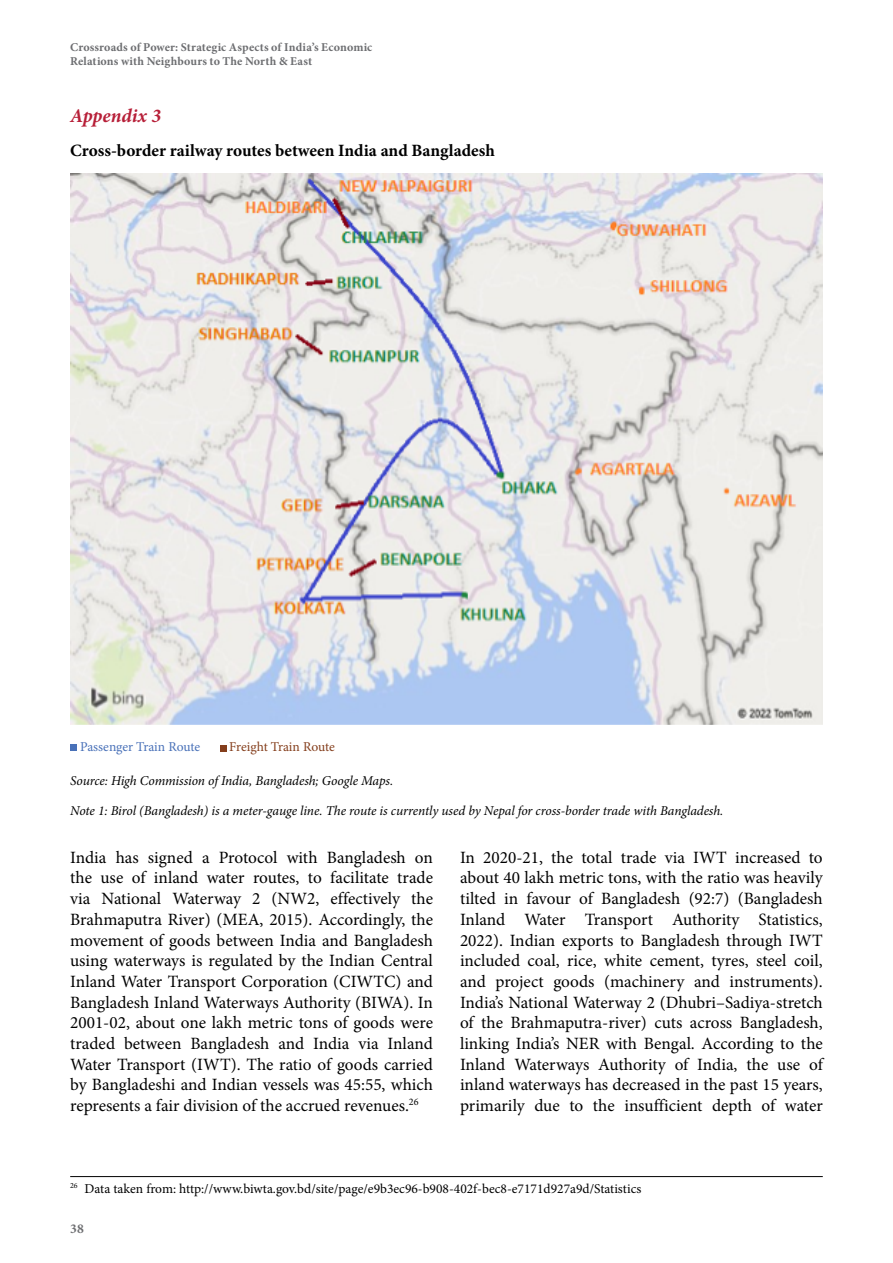
<style>
.page{position:relative;width:893px;height:1263px;background:#fff}
.page>*{position:absolute;margin:0;border:0;box-sizing:border-box;transform-origin:0 0}
.t1{font:italic 700 19.5px "Minion Pro";letter-spacing:-.005em;color:#b71f38}
.t2{font:17.25px/20.7px "Minion Pro";color:#000;text-align:justify}
.t3{font:700 17.25px "Minion Pro";color:#000}
.t4{font:italic 13.5px "Minion Pro";letter-spacing:-.01em;color:#000}
.t5{font:13.5px "Minion Pro";color:#000}
.t6{font:13.5px "Minion Pro";letter-spacing:-.005em;color:#4971b8}
.t7{font:13.5px "Minion Pro";letter-spacing:-.01em;color:#843e1c}
.t8{font:700 13.5px "Minion Pro";color:#6d6e71}
.t9{font:700 12px/14.4px "Minion Pro";letter-spacing:.01em;color:#6d6e71}
</style>
<div class="page">
<hr style="left:70px;top:1176px;width:753px;height:1px;background:#000">
<img style="left:70px;top:173px;width:753px;height:552px">
<svg style="left:220px;top:745px;width:6px;height:6px"></svg>
<svg style="left:70px;top:745px;width:6px;height:6px"></svg>
<p class="t9" style="left:70px;top:40px;width:304px">Crossroads of Power: Strategic Aspects of India’s Economic<br>Relations with Neighbours to The North &amp; East</p>
<p class="t1" style="left:70px;top:102px;width:92px">Appendix 3</p>
<p class="t3" style="left:70px;top:139px;width:426px">Cross-border railway routes between India and Bangladesh</p>
<p class="t6" style="left:80px;top:737px;width:122px">Passenger Train Route</p>
<p class="t7" style="left:229px;top:738px;width:107px">Freight Train Route</p>
<p class="t4" style="left:70px;top:772px;width:325px">Source: High Commission of India, Bangladesh; Google Maps.</p>
<p class="t4" style="left:70px;top:801px;width:655px">Note 1: Birol (Bangladesh) is a meter-gauge line. The route is currently used by Nepal for cross-border trade with Bangladesh.</p>
<p class="t2" style="left:70px;top:847px;width:364px">India has signed a Protocol with Bangladesh on the use of inland water routes, to facilitate trade via National Waterway 2 (NW2, effectively the Brahmaputra River) (MEA, 2015). Accordingly, the movement of goods between India and Bangladesh using waterways is regulated by the Indian Central Inland Water Transport Corporation (CIWTC) and Bangladesh Inland Waterways Authority (BIWA). In 2001-02, about one lakh metric tons of goods were traded between Bangladesh and India via Inland Water Transport (IWT). The ratio of goods carried by Bangladeshi and Indian vessels was 45:55, which represents a fair division of the accrued revenues.<sup>26</sup></p>
<p class="t2" style="left:460px;top:847px;width:364px">In 2020-21, the total trade via IWT increased to about 40 lakh metric tons, with the ratio was heavily tilted in favour of Bangladesh (92:7) (Bangladesh Inland Water Transport Authority Statistics, 2022). Indian exports to Bangladesh through IWT included coal, rice, white cement, tyres, steel coil, and project goods (machinery and instruments).<br>India’s National Waterway 2 (Dhubri–Sadiya-stretch of the Brahmaputra-river) cuts across Bangladesh, linking India’s NER with Bengal. According to the Inland Waterways Authority of India, the use of inland waterways has decreased in the past 15 years, primarily due to the insufficient depth of water</p>
<p class="t5" style="left:70px;top:1179px;width:573px"><sup>26</sup> Data taken from: http://www.biwta.gov.bd/site/page/e9b3ec96-b908-402f-bec8-e7171d927a9d/Statistics</p>
<p class="t8" style="left:70px;top:1219px;width:15px">38</p>
</div>
